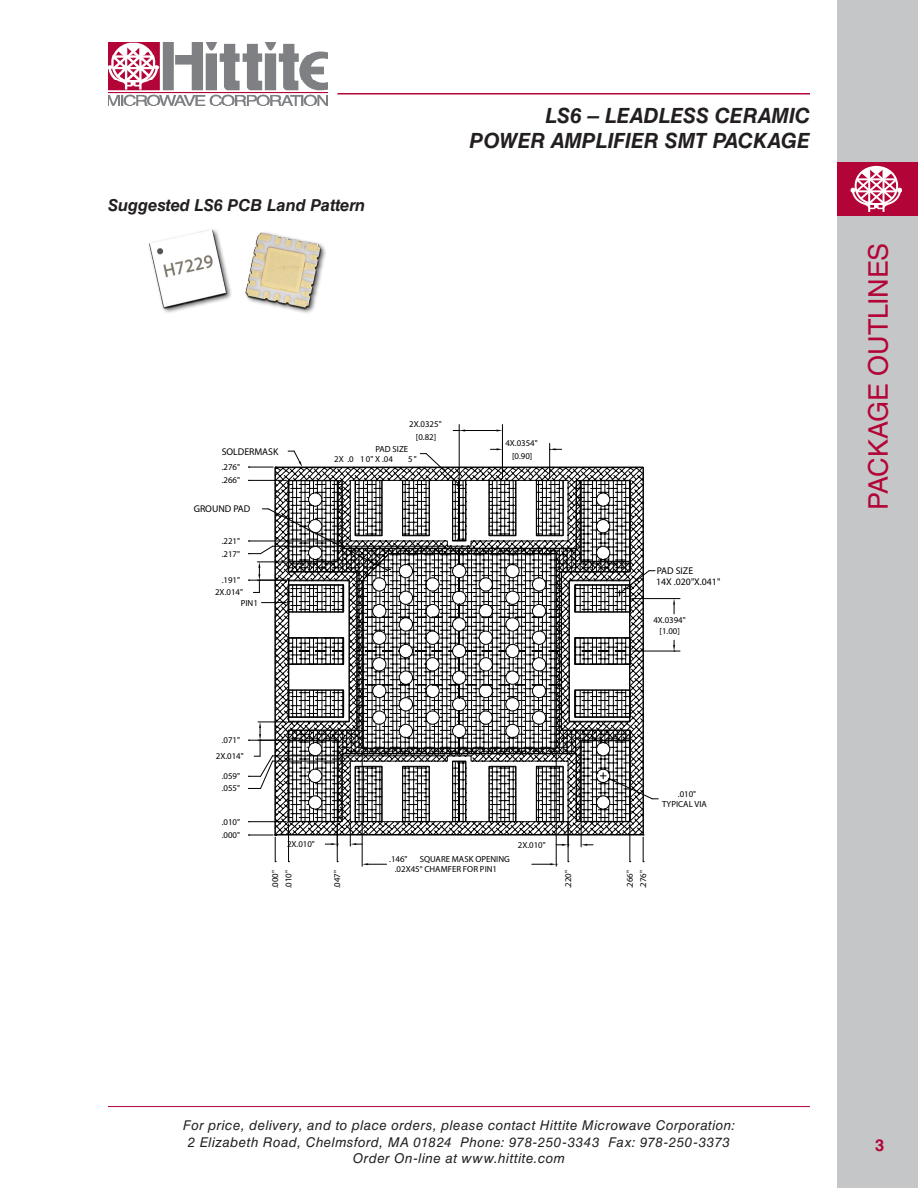
<style>
.page{position:relative;width:918px;height:1188px;background:#fff}
.page>*{position:absolute;margin:0;border:0;box-sizing:border-box;transform-origin:0 0}
.t1{font:27px "Helvetica LT Std";letter-spacing:-.01em;color:#b30437}
.t2{font:italic 700 21px/25.2px "Helvetica LT Std";color:#231f20;text-align:right}
.t3{font:italic 700 16.5px "Helvetica LT Std";color:#231f20}
.t4{font:700 16.5px "Helvetica LT Std";color:#b30437}
.t5{font:italic 13.5px/16.5px "Helvetica LT Std";letter-spacing:.03em;color:#231f20;text-align:center}
.t6{font:9.75px/11.1px "Myriad Pro";color:#000}
.t7{font:8.85px/10.1px "Myriad Pro";color:#000}
</style>
<div class="page">
<div style="left:837px;top:0;width:81px;height:1188px;background:#c5c6c8"></div>
<div style="left:837px;top:162px;width:81px;height:54px;background:#b30437"></div>
<hr style="left:868px;top:168px;width:2px;height:44px;background:#fff">
<hr style="left:883px;top:168px;width:2px;height:44px;background:#fff">
<svg style="left:851px;top:166px;width:51px;height:44px"></svg>
<hr style="left:108px;top:1106px;width:702px;height:1px;background:#b30437">
<img style="left:108px;top:43px;width:219px;height:63px">
<hr style="left:338px;top:93px;width:472px;height:1px;background:#b30437">
<img style="left:149px;top:229px;width:177px;height:84px">
<svg style="left:644px;top:794px;width:14px;height:6px"></svg>
<hr style="left:632px;top:598px;width:48px;height:1px;background:#000">
<hr style="left:632px;top:651px;width:48px;height:1px;background:#000">
<svg style="left:673px;top:599px;width:2px;height:15px"></svg>
<svg style="left:673px;top:640px;width:2px;height:12px"></svg>
<svg style="left:644px;top:570px;width:11px;height:29px"></svg>
<svg style="left:581px;top:835px;width:12px;height:12px"></svg>
<hr style="left:630px;top:824px;width:1px;height:38px;background:#000">
<svg style="left:643px;top:835px;width:1px;height:27px"></svg>
<hr style="left:362px;top:750px;width:1px;height:116px;background:#000">
<hr style="left:556px;top:750px;width:1px;height:116px;background:#000">
<hr style="left:549px;top:443px;width:1px;height:35px;background:#000">
<hr style="left:502px;top:425px;width:1px;height:53px;background:#000">
<hr style="left:459px;top:425px;width:1px;height:53px;background:#000">
<hr style="left:465px;top:430px;width:31px;height:1px;background:#000">
<svg style="left:453px;top:430px;width:12px;height:2px"></svg>
<svg style="left:249px;top:448px;width:320px;height:417px"></svg>
<svg style="left:275px;top:468px;width:368px;height:366px"></svg>
<svg style="left:288px;top:481px;width:342px;height:340px"></svg>
<h3 class="t3" style="left:108px;top:195px;width:259px">Suggested LS6 PCB Land Pattern</h3>
<h2 class="t2" style="left:469px;top:103px;width:342px">LS6 – LEADLESS CERAMIC<br>POWER AMPLIFIER SMT PACKAGE</h2>
<p class="t6" style="left:222px;top:446px;width:58px">SOLDERMASK</p>
<p class="t7" style="left:222px;top:462px;width:20px">.276"</p>
<p class="t7" style="left:222px;top:475px;width:20px">.266"</p>
<p class="t6" style="left:194px;top:504px;width:58px">GROUND PAD</p>
<p class="t7" style="left:222px;top:535px;width:20px;line-height:12.6px">.221" .217"</p>
<p class="t7" style="left:222px;top:575px;width:20px">.191"</p>
<p class="t7" style="left:215px;top:587px;width:29px">2X.014"</p>
<p class="t7" style="left:241px;top:597px;width:19px">PIN1</p>
<p class="t7" style="left:409px;top:417px;width:34px;line-height:13.2px;text-align:center">2X.0325" [0.82]</p>
<p class="t7" style="left:334px;top:443px;width:76px;text-indent:41px">PAD SIZE<br>2X .0 1 0" X .04</p>
<p class="t7" style="left:408px;top:453px;width:10px">5"</p>
<p class="t7" style="left:222px;top:735px;width:20px">.071"</p>
<p class="t7" style="left:216px;top:751px;width:29px">2X.014"</p>
<p class="t7" style="left:222px;top:771px;width:20px">.059"</p>
<p class="t7" style="left:222px;top:783px;width:20px">.055"</p>
<p class="t7" style="left:222px;top:817px;width:20px">.010"</p>
<p class="t7" style="left:222px;top:830px;width:20px">.000"</p>
<p class="t7" style="left:287px;top:839px;width:29px">2X.010"</p>
<p class="t7" style="left:505px;top:436px;width:34px;line-height:13.2px;text-align:center">4X.0354" [0.90]</p>
<p class="t7" style="left:518px;top:840px;width:29px">2X.010"</p>
<p class="t6" style="left:656px;top:565px;width:66px">PAD SIZE<br>14X .020"X.041"</p>
<p class="t7" style="left:653px;top:615px;width:34px;line-height:10.5px;text-align:center">4X.0394" [1.00]</p>
<p class="t7" style="left:662px;top:789px;width:46px;text-align:center">.010"<br>TYPICAL VIA</p>
<p class="t7" style="left:268px;top:888px;width:20px;line-height:13.4px;rotate:-90deg">.000" .010"</p>
<p class="t7" style="left:332px;top:888px;width:20px;rotate:-90deg">.047"</p>
<p class="t7" style="left:389px;top:854px;width:20px">.146"</p>
<p class="t7" style="left:395px;top:854px;width:117px;text-indent:25px">SQUARE MASK OPENING .02X45° CHAMFER FOR PIN1</p>
<p class="t7" style="left:563px;top:888px;width:20px;rotate:-90deg">.220"</p>
<p class="t7" style="left:623px;top:888px;width:20px;line-height:13.4px;rotate:-90deg">.266" .276"</p>
<h1 class="t1" style="left:863px;top:510px;width:268px;rotate:-90deg">PACKAGE OUTLINES</h1>
<h3 class="t5" style="left:183px;top:1117px;width:554px">For price, delivery, and to place orders, please contact Hittite Microwave Corporation:<br>2 Elizabeth Road, Chelmsford, MA 01824 Phone: 978-250-3343 Fax: 978-250-3373<br>Order On-line at www.hittite.com</h3>
<h3 class="t4" style="left:875px;top:1135px;width:11px">3</h3>
</div>
